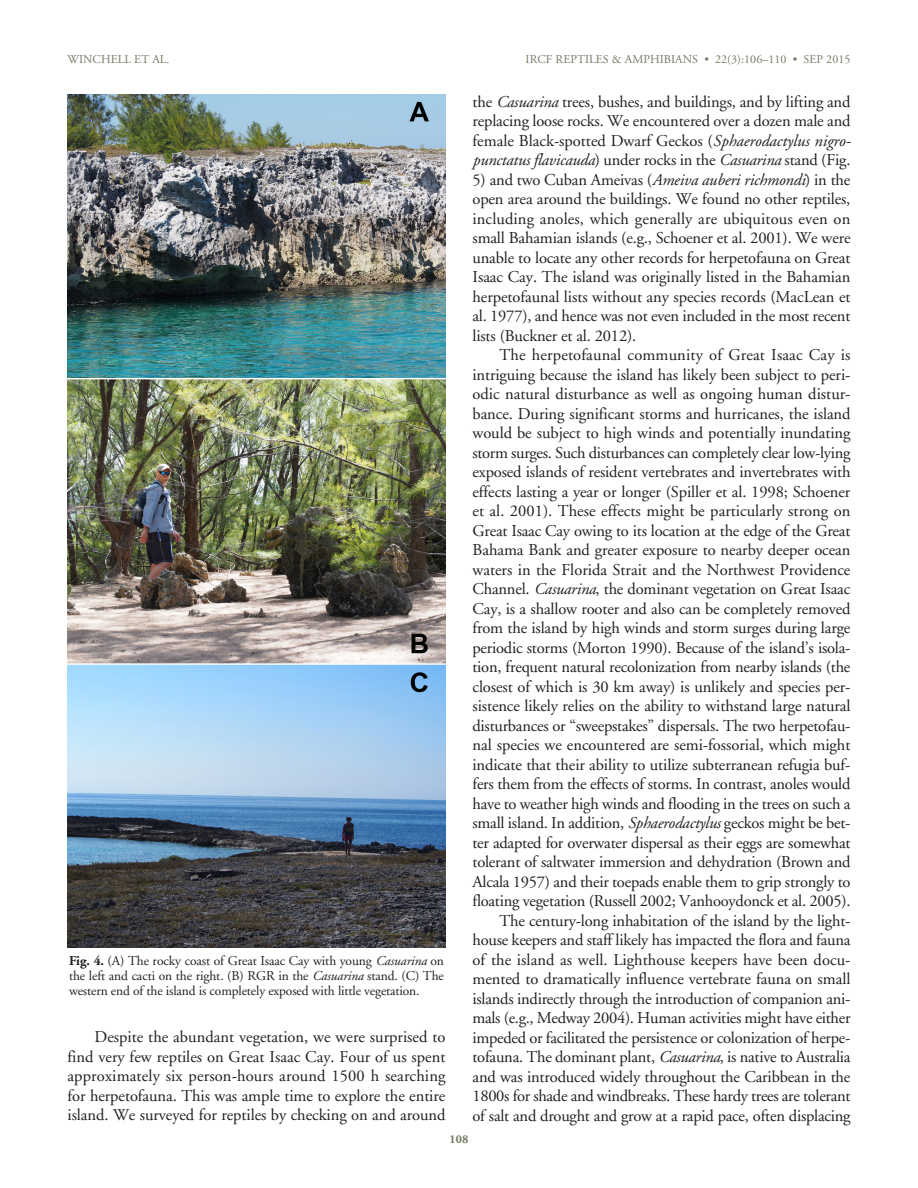
<style>
.page{position:relative;width:918px;height:1188px;background:#fff}
.page>*{position:absolute;margin:0;border:0;box-sizing:border-box;transform-origin:0 0}
.TEXT{font:16.5px/19.5px "Adobe Garamond";letter-spacing:-.015em;color:#231f20;text-align:justify}
.Figure_Caption{font:13.5px/15px "Adobe Garamond";letter-spacing:-.01em;color:#231f20;text-align:justify}
.Running_Head_RIGHT{font:12px "Adobe Garamond";letter-spacing:.005em;color:#717a60}
.Running_Head_LEFT{font:12px "Adobe Garamond";letter-spacing:.005em;color:#717a60}
.t1{font:700 12px "Adobe Garamond";color:#717a60}
.s1{font-weight:700}
.s2{font-style:italic}
</style>
<div class="page">
<img style="left:68px;top:95px;width:378px;height:853px">
<p class="Running_Head_LEFT" style="left:68px;top:53px;width:104px">WINCHELL ET AL.</p>
<p class="Running_Head_RIGHT" style="left:526px;top:53px;width:326px">IRCF REPTILES &amp; AMPHIBIANS • 22(3):106–110 • SEP 2015</p>
<p class="Figure_Caption" style="left:69px;top:954px;width:377px"><span class="s1">Fig. 4.</span> (A) The rocky coast of Great Isaac Cay with young <span class="s2">Casuarina</span> on the left and cacti on the right. (B) RGR in the <span class="s2">Casuarina</span> stand. (C) The western end of the island is completely exposed with little vegetation.</p>
<p class="TEXT" style="left:68px;top:1028px;width:380px;text-indent:27px">Despite the abundant vegetation, we were surprised to find very few reptiles on Great Isaac Cay. Four of us spent approximately six person-hours around 1500 h searching for herpetofauna. This was ample time to explore the entire island. We surveyed for reptiles by checking on and around</p>
<p class="TEXT" style="left:473px;top:92px;width:380px">the <span class="s2">Casuarina</span> trees, bushes, and buildings, and by lifting and replacing loose rocks. We encountered over a dozen male and female Black-spotted Dwarf Geckos (<span class="s2">Sphaerodactylus nigro&shy;punctatus flavicauda</span>) under rocks in the <span class="s2">Casuarina</span> stand (Fig.</p>
<p class="TEXT" style="left:473px;top:170px;width:380px">5) and two Cuban Ameivas (<span class="s2">Ameiva auberi richmondi</span>) in the open area around the buildings. We found no other reptiles, including anoles, which generally are ubiquitous even on small Bahamian islands (e.g., Schoener et al. 2001). We were unable to locate any other records for herpetofauna on Great Isaac Cay. The island was originally listed in the Bahamian herpetofaunal lists without any species records (MacLean et al. 1977), and hence was not even included in the most recent lists (Buckner et al. 2012).</p>
<p class="TEXT" style="left:473px;top:346px;width:380px;text-indent:27px">The herpetofaunal community of Great Isaac Cay is intriguing because the island has likely been subject to peri&shy;odic natural disturbance as well as ongoing human distur&shy;bance. During significant storms and hurricanes, the island would be subject to high winds and potentially inundating storm surges. Such disturbances can completely clear low-lying exposed islands of resident vertebrates and invertebrates with effects lasting a year or longer (Spiller et al. 1998; Schoener et al. 2001). These effects might be particularly strong on Great Isaac Cay owing to its location at the edge of the Great Bahama Bank and greater exposure to nearby deeper ocean waters in the Florida Strait and the Northwest Providence Channel. <span class="s2">Casuarina</span>, the dominant vegetation on Great Isaac Cay, is a shallow rooter and also can be completely removed from the island by high winds and storm surges during large periodic storms (Morton 1990). Because of the island’s isola&shy;tion, frequent natural recolonization from nearby islands (the closest of which is 30 km away) is unlikely and species per&shy;sistence likely relies on the ability to withstand large natural disturbances or “sweepstakes” dispersals. The two herpetofau&shy;nal species we encountered are semi-fossorial, which might indicate that their ability to utilize subterranean refugia buf&shy;fers them from the effects of storms. In contrast, anoles would have to weather high winds and flooding in the trees on such a small island. In addition, <span class="s2">Sphaerodactylus</span> geckos might be bet&shy;ter adapted for overwater dispersal as their eggs are somewhat tolerant of saltwater immersion and dehydration (Brown and Alcala 1957) and their toepads enable them to grip strongly to floating vegetation (Russell 2002; Vanhooydonck et al. 2005).</p>
<p class="TEXT" style="left:473px;top:911px;width:380px;text-indent:27px">The century-long inhabitation of the island by the light&shy;house keepers and staff likely has impacted the flora and fauna of the island as well. Lighthouse keepers have been docu&shy;mented to dramatically influence vertebrate fauna on small islands indirectly through the introduction of companion ani&shy;mals (e.g., Medway 2004). Human activities might have either impeded or facilitated the persistence or colonization of herpe&shy;tofauna. The dominant plant, <span class="s2">Casuarina</span>, is native to Australia and was introduced widely throughout the Caribbean in the 1800s for shade and windbreaks. These hardy trees are tolerant of salt and drought and grow at a rapid pace, often displacing</p>
<p class="t1" style="left:450px;top:1132px;width:20px">108</p>
</div>
